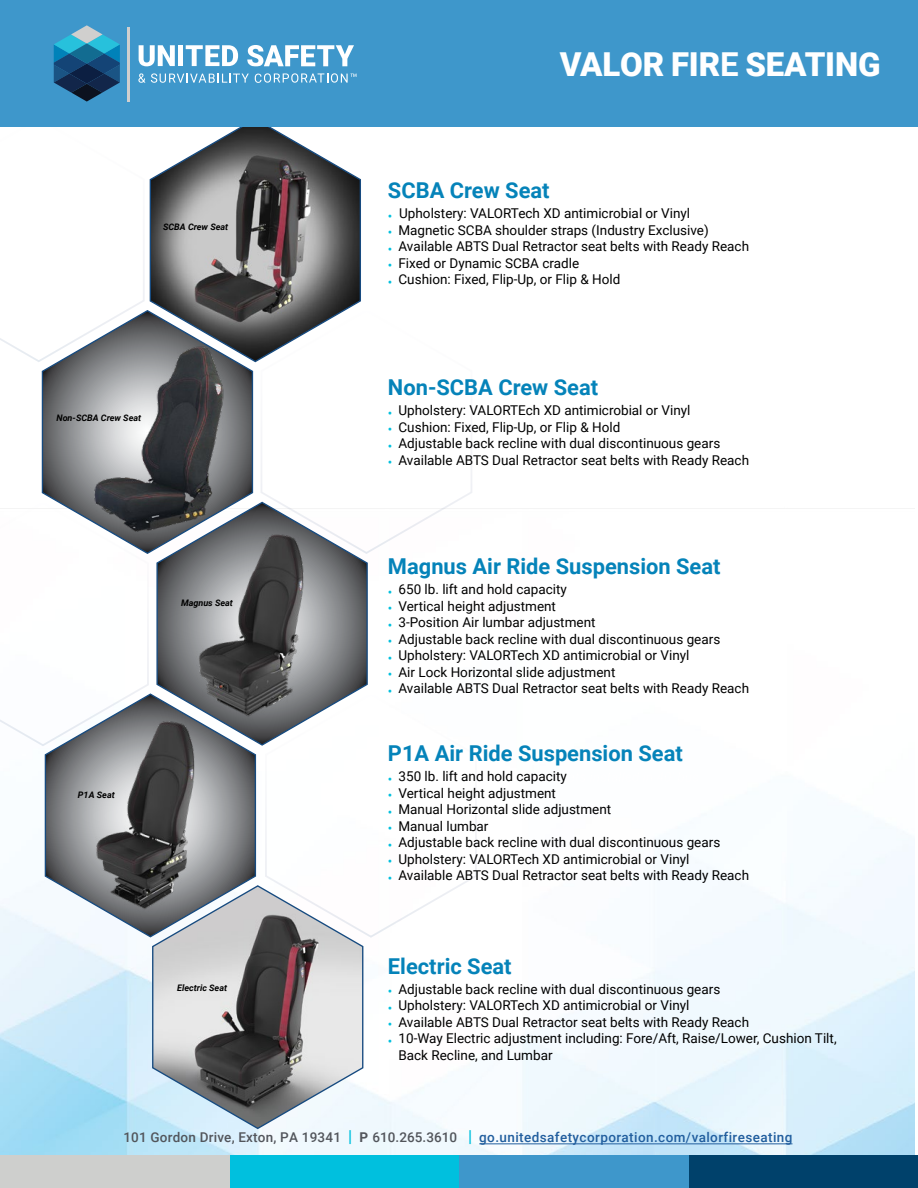
<style>
.page{position:relative;width:918px;height:1188px;background:#fff}
.page>*{position:absolute;margin:0;border:0;box-sizing:border-box;transform-origin:0 0}
.t1{font:900 33px "Roboto";letter-spacing:-.005em;color:#fff}
.t2{font:700 21.9px "Roboto";color:#0583b9}
.t3{font:13.5px/16.5px "Roboto";color:#000}
.t4{font:500 13.5px "Roboto";letter-spacing:.03em;color:#215e9e}
.t5{font:italic 700 9px "Roboto";color:#000}
.s1{font-weight:700}
.s2{color:#00c0de}
.s3{color:#52555b}
.s4{font-size:16.5px;color:#00c0de}
.s5{font-weight:700;color:#52555b}
</style>
<div class="page">
<img style="left:0;top:508px;width:915px;height:647px">
<svg style="left:149px;top:127px;width:212px;height:236px;background:#7a797a"></svg>
<svg style="left:41px;top:309px;width:213px;height:246px;background:#727477"></svg>
<svg style="left:155px;top:501px;width:213px;height:246px;background:#707275"></svg>
<svg style="left:44px;top:693px;width:213px;height:245px;background:#808285"></svg>
<svg style="left:263px;top:692px;width:215px;height:247px"></svg>
<svg style="left:0;top:501px;width:150px;height:246px"></svg>
<svg style="left:0;top:246px;width:146px;height:117px"></svg>
<svg style="left:259px;top:308px;width:214px;height:247px"></svg>
<svg style="left:151px;top:884px;width:213px;height:246px;background:#aaacaf"></svg>
<svg style="left:510px;top:771px;width:188px;height:11px"></svg>
<div style="left:0;top:0;width:918px;height:127px;background:#3e97cb"></div>
<svg style="left:247px;top:45px;width:107px;height:22px"></svg>
<svg style="left:139px;top:45px;width:36px;height:21px"></svg>
<div style="left:178px;top:45px;width:5px;height:21px;background:#fff"></div>
<svg style="left:186px;top:45px;width:52px;height:21px"></svg>
<svg style="left:255px;top:73px;width:101px;height:10px"></svg>
<svg style="left:54px;top:25px;width:66px;height:77px"></svg>
<hr style="left:127px;top:27px;width:3px;height:74px;background:#d0cfce">
<svg style="left:138px;top:73px;width:111px;height:10px"></svg>
<div style="left:688px;top:1155px;width:230px;height:33px;background:#00416b"></div>
<div style="left:459px;top:1155px;width:229px;height:33px;background:#3e97cb"></div>
<div style="left:230px;top:1155px;width:229px;height:33px;background:#00c0de"></div>
<div style="left:0;top:1155px;width:230px;height:33px;background:#cecfcd"></div>
<hr style="left:479px;top:1144px;width:313px;height:1px;background:#215e9e">
<p class="t5" style="left:163px;top:221px;width:67px">SCBA Crew Seat</p>
<p class="t5" style="left:56px;top:412px;width:86px">Non-SCBA Crew Seat</p>
<p class="t5" style="left:181px;top:596px;width:53px">Magnus Seat</p>
<p class="t5" style="left:78px;top:789px;width:38px">P1A Seat</p>
<p class="t5" style="left:177px;top:982px;width:51px">Electric Seat</p>
<h1 class="t1" style="left:560px;top:41px;width:322px">VALOR FIR<span class="s1">E</span> SEATING</h1>
<h2 class="t2" style="left:388px;top:175px;width:163px">SCBA Crew Seat</h2>
<p class="t3" style="left:388px;top:205px;width:304px"><span class="s2">•</span> Upholstery: VALORTech XD antimicrobial or Vinyl</p>
<p class="t3" style="left:388px;top:221px;width:322px"><span class="s2">•</span> Magnetic SCBA shoulder straps (Industry Exclusive)</p>
<p class="t3" style="left:388px;top:238px;width:363px"><span class="s2">•</span> Available ABTS Dual Retractor seat belts with Ready Reach</p>
<p class="t3" style="left:388px;top:254px;width:193px"><span class="s2">•</span> Fixed or Dynamic SCBA cradle</p>
<p class="t3" style="left:388px;top:271px;width:234px"><span class="s2">•</span> Cushion: Fixed, Flip-Up, or Flip &amp; Hold</p>
<h2 class="t2" style="left:388px;top:372px;width:212px">Non-SCBA Crew Seat</h2>
<p class="t3" style="left:388px;top:402px;width:304px"><span class="s2">•</span> Upholstery: VALORTEch XD antimicrobial or Vinyl</p>
<p class="t3" style="left:388px;top:418px;width:234px"><span class="s2">•</span> Cushion: Fixed, Flip-Up, or Flip &amp; Hold</p>
<p class="t3" style="left:388px;top:435px;width:334px"><span class="s2">•</span> Adjustable back recline with dual discontinuous gears</p>
<p class="t3" style="left:388px;top:451px;width:363px"><span class="s2">•</span> Available ABTS Dual Retractor seat belts with Ready Reach</p>
<h2 class="t2" style="left:388px;top:550px;width:334px">Magnus Air Ride Suspension Seat</h2>
<p class="t3" style="left:388px;top:581px;width:180px"><span class="s2">•</span> 650 lb. lift and hold capacity</p>
<p class="t3" style="left:388px;top:597px;width:170px"><span class="s2">•</span> Vertical height adjustment</p>
<p class="t3" style="left:388px;top:614px;width:209px"><span class="s2">•</span> 3-Position Air lumbar adjustment</p>
<p class="t3" style="left:388px;top:630px;width:334px"><span class="s2">•</span> Adjustable back recline with dual discontinuous gears</p>
<p class="t3" style="left:388px;top:647px;width:303px"><span class="s2">•</span> Upholstery: VALORTech XD antimicrobial or Vinyl</p>
<p class="t3" style="left:388px;top:663px;width:229px"><span class="s2">•</span> Air Lock Horizontal slide adjustment</p>
<p class="t3" style="left:388px;top:680px;width:363px"><span class="s2">•</span> Available ABTS Dual Retractor seat belts with Ready Reach</p>
<h2 class="t2" style="left:388px;top:738px;width:296px">P1A Air Ride Suspension Seat</h2>
<p class="t3" style="left:388px;top:768px;width:180px"><span class="s2">•</span> 350 lb. lift and hold capacity</p>
<p class="t3" style="left:388px;top:784px;width:170px"><span class="s2">•</span> Vertical height adjustment</p>
<p class="t3" style="left:388px;top:801px;width:225px"><span class="s2">•</span> Manual Horizontal slide adjustment</p>
<p class="t3" style="left:388px;top:817px;width:102px"><span class="s2">•</span> Manual lumbar</p>
<p class="t3" style="left:388px;top:834px;width:334px"><span class="s2">•</span> Adjustable back recline with dual discontinuous gears</p>
<p class="t3" style="left:388px;top:850px;width:303px"><span class="s2">•</span> Upholstery: VALORTech XD antimicrobial or Vinyl</p>
<p class="t3" style="left:388px;top:867px;width:363px"><span class="s2">•</span> Available ABTS Dual Retractor seat belts with Ready Reach</p>
<h2 class="t2" style="left:388px;top:950px;width:125px">Electric Seat</h2>
<p class="t3" style="left:388px;top:980px;width:334px"><span class="s2">•</span> Adjustable back recline with dual discontinuous gears</p>
<p class="t3" style="left:388px;top:997px;width:303px"><span class="s2">•</span> Upholstery: VALORTech XD antimicrobial or Vinyl</p>
<p class="t3" style="left:388px;top:1013px;width:363px"><span class="s2">•</span> Available ABTS Dual Retractor seat belts with Ready Reach</p>
<p class="t3" style="left:398px;top:1030px;width:440px;text-indent:-11px"><span class="s2">•</span> 10-Way Electric adjustment including: Fore/Aft, Raise/Lower, Cushion Tilt,<br>Back Recline, and Lumbar</p>
<p class="t4" style="left:123px;top:1127px;width:671px"><span class="s3">101 Gordon Drive, Exton, PA 19341</span> <span class="s4">|</span> <span class="s5">P</span> <span class="s3">610.265.3610</span> <span class="s4">|</span> go.unitedsafetycorporation.com/valorfireseating</p>
</div>
